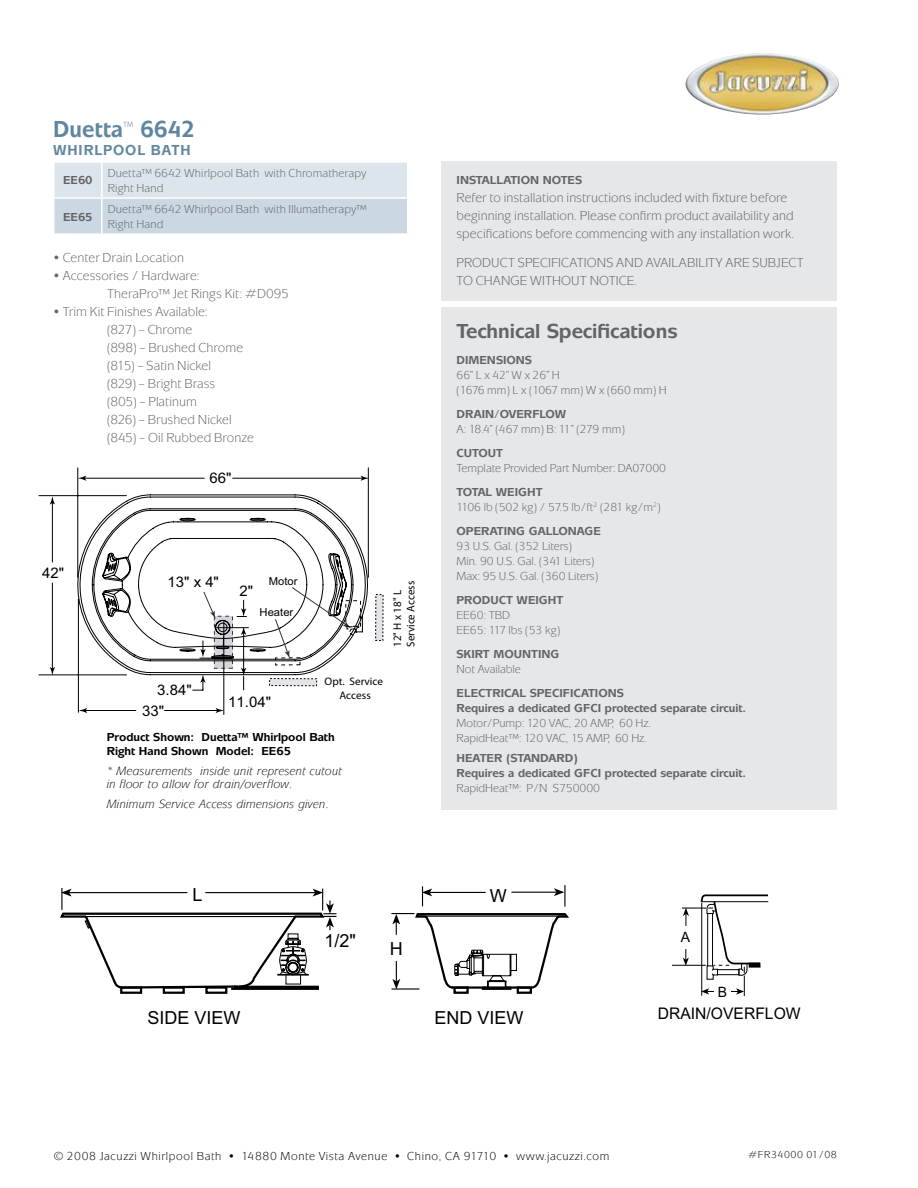
<style>
.page{position:relative;width:918px;height:1188px;background:#fff}
.page>*{position:absolute;margin:0;border:0;box-sizing:border-box;transform-origin:0 0}
.t1{font:700 24px "Mixage ITC";letter-spacing:.005em;color:#60869f;scale:.95 1}
.t2{font:700 21px "Mixage ITC";color:#636467}
.t3{font:18px "Arial";color:#000}
.t4{font:16.05px "Arial";color:#000}
.t5{font:700 15px "Mixage ITC";letter-spacing:.06em;color:#60869f;scale:.95 1}
.t6{font:14.55px "Arial";color:#000}
.t7{font:14.25px "Arial";color:#000}
.t8{font:13.5px/18px "Mixage ITC";letter-spacing:.005em;color:#636467}
.t9{font:12px/15px "Mixage ITC";color:#636467}
.t10{font:700 12px/15px "Mixage ITC";color:#636467}
.t11{font:italic 12px/13.5px "Mixage IT Cby BT";color:#000}
.t12{font:12px "Mixage ITC";letter-spacing:.05em;color:#000}
.t13{font:700 12px/13.5px "Mixage ITC";color:#000}
.t14{font:12px "Mixage ITC";letter-spacing:-.04em;color:#636467}
.t15{font:11.25px/13.5px "Helvetica";color:#000}
.t16{font:10.95px/13.2px "Helvetica";color:#000;text-align:center}
.t17{font:10.95px "Arial";color:#000}
.t18{font:10.5px "Mixage ITC";letter-spacing:.05em;color:#000}
.s1{font-weight:700}
</style>
<div class="page">
<div style="left:442px;top:161px;width:395px;height:140px;background:#e6e7e8"></div>
<div style="left:442px;top:308px;width:395px;height:502px;background:#e6e7e8"></div>
<img style="left:685px;top:53px;width:154px;height:62px">
<svg style="left:55px;top:163px;width:352px;height:70px;background:#d4dee7"></svg>
<hr style="left:101px;top:163px;width:2px;height:34px;background:#fff">
<hr style="left:53px;top:197px;width:49px;height:2px;background:#fff">
<hr style="left:102px;top:197px;width:307px;height:2px;background:#fff">
<hr style="left:101px;top:199px;width:2px;height:34px;background:#fff">
<svg style="left:39px;top:468px;width:330px;height:245px"></svg>
<svg style="left:193px;top:674px;width:13px;height:17px"></svg>
<hr style="left:243px;top:633px;width:1px;height:37px;background:#000">
<svg style="left:241px;top:668px;width:5px;height:22px"></svg>
<div style="left:376px;top:594px;width:7px;height:47px;background:#e2e4e7"></div>
<div style="left:269px;top:679px;width:48px;height:7px;background:#e2e4e7"></div>
<hr style="left:224px;top:622px;width:1px;height:93px;background:#000">
<svg style="left:113px;top:538px;width:248px;height:122px"></svg>
<svg style="left:60px;top:885px;width:509px;height:109px"></svg>
<hr style="left:672px;top:965px;width:34px;height:1px;background:#000">
<svg style="left:682px;top:894px;width:87px;height:102px"></svg>
<h1 class="t1" style="left:53px;top:115px;width:151px">Duetta<sup>™</sup> 6642</h1>
<p class="t5" style="left:53px;top:141px;width:146px">whirlpool bath</p>
<p class="t10" style="left:63px;top:173px;width:31px">EE60</p>
<p class="t9" style="left:108px;top:166px;width:260px">Duetta™ 6642 Whirlpool Bath with Chromatherapy<br>Right Hand</p>
<p class="t10" style="left:63px;top:209px;width:31px">EE65</p>
<p class="t9" style="left:108px;top:202px;width:260px">Duetta™ 6642 Whirlpool Bath with Illumatherapy™<br>Right Hand</p>
<p class="t8" style="left:53px;top:248px;width:133px">• Center Drain Location</p>
<p class="t8" style="left:107px;top:266px;width:183px;text-indent:-54px">• Accessories / Hardware:<br>TheraPro™ Jet Rings Kit: #D095</p>
<p class="t8" style="left:107px;top:302px;width:148px;text-indent:-54px">• Trim Kit Finishes Available:<br>(827) – Chrome<br>(898) – Brushed Chrome (815) – Satin Nickel<br>(829) – Bright Brass<br>(805) – Platinum<br>(826) – Brushed Nickel (845) – Oil Rubbed Bronze</p>
<p class="t6" style="left:210px;top:469px;width:23px">66"</p>
<p class="t6" style="left:42px;top:565px;width:23px">42"</p>
<p class="t6" style="left:168px;top:574px;width:53px">13" x 4"</p>
<p class="t6" style="left:239px;top:583px;width:15px">2"</p>
<p class="t17" style="left:269px;top:575px;width:30px">Motor</p>
<p class="t17" style="left:260px;top:606px;width:35px">Heater</p>
<p class="t15" style="left:391px;top:647px;width:67px;rotate:-90deg">12" H x 18" L<br>Service Access</p>
<p class="t6" style="left:157px;top:681px;width:36px">3.84"</p>
<p class="t6" style="left:142px;top:702px;width:23px">33"</p>
<p class="t6" style="left:228px;top:694px;width:44px">11.04"</p>
<p class="t16" style="left:325px;top:675px;width:60px">Opt. Service<br>Access</p>
<p class="t13" style="left:107px;top:730px;width:229px">Product Shown: Duetta™ Whirlpool Bath<br>Right Hand Shown Model: EE65</p>
<p class="t11" style="left:107px;top:764px;width:237px">* Measurements inside unit represent cutout in floor to allow for drain/overflow.</p>
<p class="t11" style="left:107px;top:797px;width:224px">Minimum Service Access dimensions given.</p>
<p class="t10" style="left:457px;top:173px;width:126px">Installation Notes</p>
<p class="t8" style="left:457px;top:189px;width:339px">Refer to installation instructions included with fixture before beginning installation. Please confirm product availability and specifications before commencing with any installation work.</p>
<p class="t8" style="left:457px;top:253px;width:349px">PRODUCT SPECIFICATIONS AND AVAILABILITY ARE SUBJECT<br>TO CHANGE WITHOUT NOTICE.</p>
<h2 class="t2" style="left:457px;top:318px;width:222px">Technical Specifications</h2>
<p class="t10" style="left:457px;top:353px;width:76px">Dimensions</p>
<p class="t9" style="left:457px;top:368px;width:212px">66” L x 42” W x 26” H<br>(1676 mm) L x (1067 mm) W x (660 mm) H</p>
<p class="t10" style="left:457px;top:407px;width:111px">Drain/Overflow</p>
<p class="t14" style="left:457px;top:422px;width:170px">A: 18.4” (467 mm) B: 11” (279 mm)</p>
<p class="t10" style="left:457px;top:446px;width:45px">Cutout</p>
<p class="t9" style="left:457px;top:461px;width:211px">Template Provided Part Number: DA07000</p>
<p class="t9" style="left:457px;top:485px;width:206px"><span class="s1">Total Weight<br></span>1106 lb (502 kg) / 57.5 lb/ft<sup>2</sup> (281 kg/m<sup>2</sup>)</p>
<p class="t10" style="left:457px;top:524px;width:146px">Operati ng Gallonage</p>
<p class="t9" style="left:457px;top:539px;width:143px">93 U.S. Gal. (352 Liters)<br>Min. 90 U.S. Gal. (341 Liters)<br>Max: 95 U.S. Gal. (360 Liters)</p>
<p class="t10" style="left:457px;top:593px;width:106px">Product Weight</p>
<p class="t9" style="left:457px;top:608px;width:105px">EE60: TBD<br>EE65: 117 lbs (53 kg)</p>
<p class="t10" style="left:457px;top:647px;width:104px">Skirt Mounting</p>
<p class="t9" style="left:457px;top:662px;width:66px">Not Available</p>
<p class="t10" style="left:457px;top:686px;width:291px">Electrical Speci fications<br>Requires a dedicated GF CI protected separate circuit.</p>
<p class="t9" style="left:457px;top:716px;width:196px">Motor/Pump: 120 VAC, 20 AMP, 60 Hz.<br>RapidHeat™: 120 VAC, 15 AMP, 60 Hz.</p>
<p class="t10" style="left:457px;top:750px;width:291px">Heater (Standard)<br>Requires a dedicated GF CI protected separate circuit.</p>
<p class="t9" style="left:457px;top:780px;width:145px">RapidHeat™: P/N S750000</p>
<h3 class="t3" style="left:192px;top:884px;width:12px">L</h3>
<h3 class="t3" style="left:148px;top:1007px;width:95px">SIDE VIEW</h3>
<h3 class="t3" style="left:324px;top:931px;width:33px">1/2"</h3>
<h3 class="t3" style="left:390px;top:938px;width:14px">H</h3>
<h3 class="t3" style="left:490px;top:885px;width:18px">W</h3>
<h3 class="t3" style="left:435px;top:1008px;width:91px">END VIEW</h3>
<p class="t7" style="left:681px;top:929px;width:11px">A</p>
<p class="t7" style="left:718px;top:983px;width:11px">B</p>
<p class="t4" style="left:658px;top:1004px;width:144px">DRAIN/OVERFLOW</p>
<p class="t12" style="left:54px;top:1149px;width:557px">© 2008 Jacuzzi Whirlpool Bath • 14880 Monte Vista Avenue • Chino, CA 91710 • www.jacuzzi.com</p>
<p class="t18" style="left:748px;top:1149px;width:90px">#FR34000 01/08</p>
</div>
